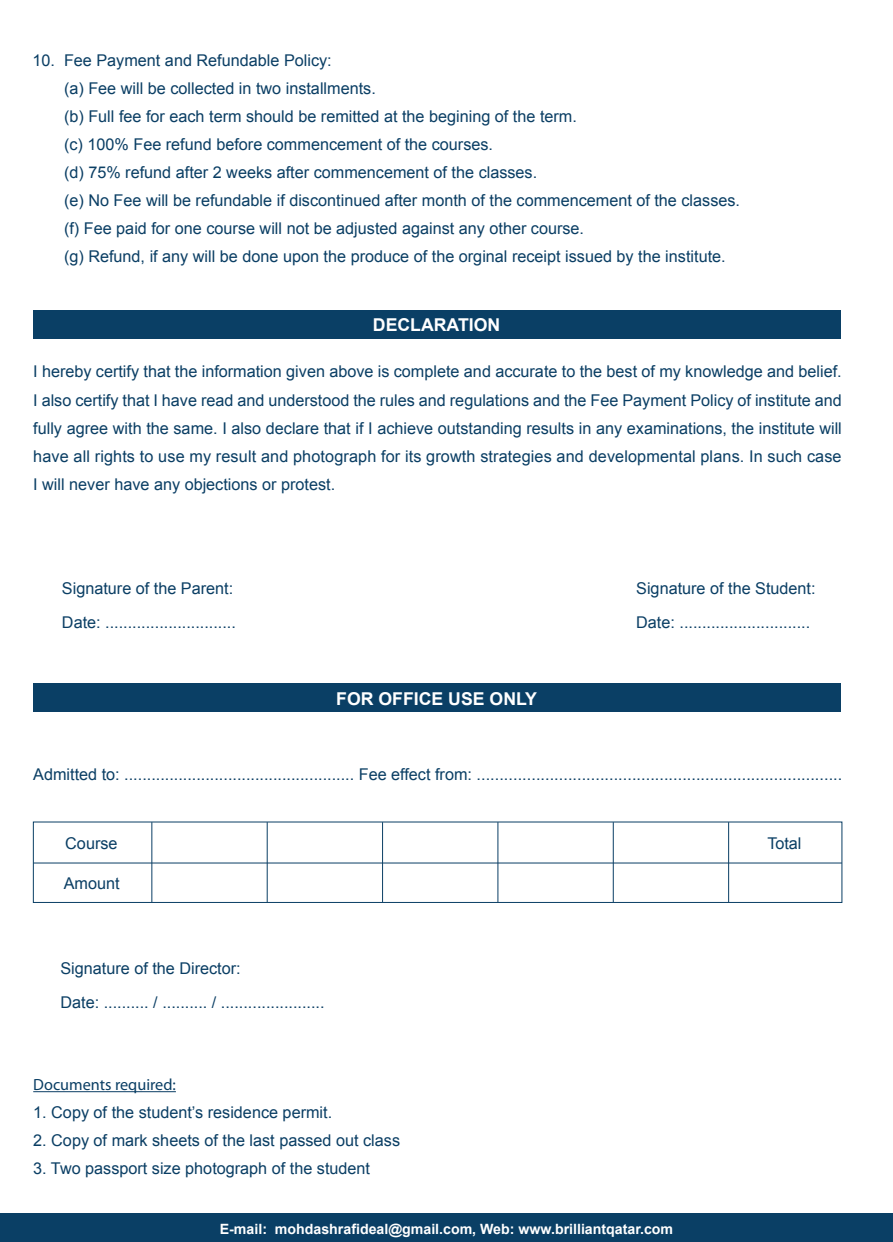
<style>
.page{position:relative;width:893px;height:1242px;background:#fff}
.page>*{position:absolute;margin:0;border:0;box-sizing:border-box;transform-origin:0 0}
.t1{font:700 17.7px "Arial";color:#fff}
.t2{font:16.2px/28px "Arial";color:#0a3e64}
.t3{font:700 16.2px "Times";color:#0a3e64}
.t4{font:700 14.1px "Arial";color:#fff}
</style>
<div class="page">
<div style="left:33px;top:683px;width:807px;height:29px;background:#0a3f65"></div>
<div style="left:33px;top:310px;width:807px;height:29px;background:#0a3f65"></div>
<hr style="left:33px;top:862px;width:809px;height:1px;background:#0a3e64">
<hr style="left:151px;top:822px;width:1px;height:80px;background:#0a3e64">
<hr style="left:267px;top:822px;width:1px;height:80px;background:#0a3e64">
<hr style="left:382px;top:822px;width:1px;height:80px;background:#0a3e64">
<hr style="left:497px;top:822px;width:1px;height:80px;background:#0a3e64">
<hr style="left:613px;top:822px;width:1px;height:80px;background:#0a3e64">
<hr style="left:728px;top:822px;width:1px;height:80px;background:#0a3e64">
<hr style="left:33px;top:1091px;width:143px;height:1px;background:#0a3e64">
<div style="left:0;top:1213px;width:893px;height:28px;background:#0a3f65"></div>
<p class="t2" style="left:64px;top:46px;width:677px;text-indent:-32px">10. Fee Payment and Refundable Policy:<br>(a) Fee will be collected in two installments.<br>(b) Full fee for each term should be remitted at the begining of the term.<br>(c) 100% Fee refund before commencement of the courses.<br>(d) 75% refund after 2 weeks after commencement of the classes.<br>(e) No Fee will be refundable if discontinued after month of the commencement of the classes. (f) Fee paid for one course will not be adjusted against any other course.<br>(g) Refund, if any will be done upon the produce of the orginal receipt issued by the institute.</p>
<p class="t1" style="left:373px;top:312px;width:129px">DECLARATION</p>
<p class="t2" style="left:33px;top:357px;width:810px;text-align:justify">I hereby certify that the information given above is complete and accurate to the best of my knowledge and belief.<br>I also certify that I have read and understood the rules and regulations and the Fee Payment Policy of institute and fully agree with the same. I also declare that if I achieve outstanding results in any examinations, the institute will have all rights to use my result and photograph for its growth strategies and developmental plans. In such case I will never have any objections or protest.</p>
<p class="t2" style="left:62px;top:571px;width:176px;line-height:33.9px">Signature of the Parent:<br>Date: .............................</p>
<p class="t1" style="left:336px;top:686px;width:202px">FOR OFFICE USE ONLY</p>
<p class="t2" style="left:636px;top:571px;width:181px;line-height:33.9px">Signature of the Student:<br>Date: .............................</p>
<p class="t2" style="left:33px;top:759px;width:811px">Admitted to: ................................................... Fee effect from: ................................................................................</p>
<p class="t2" style="left:65px;top:829px;width:54px">Course</p>
<p class="t2" style="left:767px;top:829px;width:36px">Total</p>
<p class="t2" style="left:64px;top:868px;width:57px">Amount</p>
<p class="t2" style="left:60px;top:950px;width:266px;line-height:33.9px">Signature of the Director:<br>Date: .......... / .......... / .......................</p>
<p class="t3" style="left:33px;top:1074px;width:144px">Documents required:</p>
<p class="t2" style="left:33px;top:1098px;width:300px">1. Copy of the student’s residence permit.</p>
<p class="t2" style="left:33px;top:1126px;width:368px">2. Copy of mark sheets of the last passed out class</p>
<p class="t2" style="left:33px;top:1154px;width:338px">3. Two passport size photograph of the student</p>
<p class="t4" style="left:220px;top:1218px;width:455px">E-mail: mohdashrafideal@gmail.com, Web: www.brilliantqatar.com</p>
</div>
